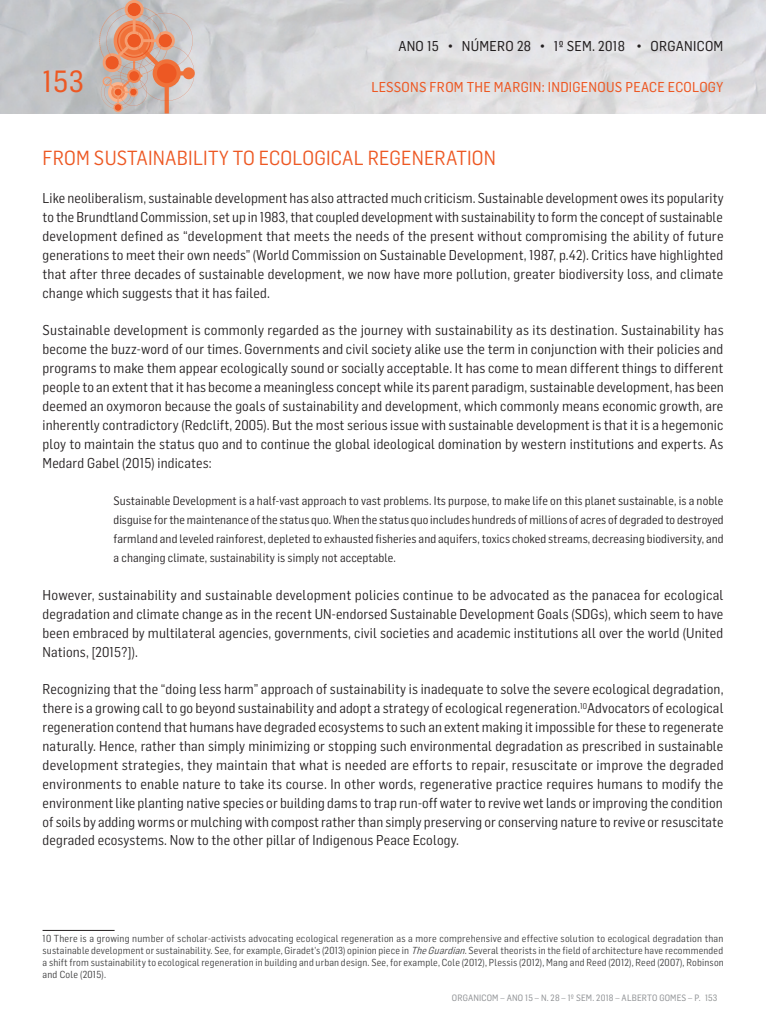
<style>
.page{position:relative;width:766px;height:1021px;background:#fff}
.page>*{position:absolute;margin:0;border:0;box-sizing:border-box;transform-origin:0 0}
.t1{font:30px "Flama Semicondensed Basic";color:#ed5823}
.Sub_1{font:20px "Flama Semicondensed";letter-spacing:.01em;color:#ed5823}
.Texto{font:14px/18.9px "Flama Semicondensed";letter-spacing:.01em;color:#231f20;text-align:justify}
.t2{font:14px "Flama Semicondensed Basic";letter-spacing:.02em;color:#ed5823}
.t3{font:14px "Flama Semicondensed Basic";letter-spacing:.02em;color:#231f20}
.citação{font:12px/18.9px "Flama Semicondensed";letter-spacing:.01em;color:#231f20;text-align:justify}
.nota-rodapé{font:10px/12px "Flama Semicondensed";letter-spacing:.02em;color:#3e3e3f;text-align:justify}
.t4{font:9px "Flama Semicondensed Basic";letter-spacing:.02em;color:#939598}
.s1{font-style:italic}
.s2{color:#929595}
</style>
<div class="page">
<svg style="left:99px;top:0;width:96px;height:113px;background:#d3aa99"></svg>
<hr style="left:43px;top:929px;width:72px;height:1px;background:#231f20">
<p class="t3" style="left:398px;top:37px;width:326px">ANO 15 • NÚMERO 28 • 1º SEM. 2018 • ORGANICOM</p>
<h1 class="t1" style="left:43px;top:62px;width:43px">153</h1>
<p class="t2" style="left:371px;top:78px;width:353px">LESSONS FROM THE MARGIN: INDIGENOUS PEACE ECOLOGY</p>
<p class="Sub_1" style="left:43px;top:145px;width:455px">FROM SUSTAINABILITY TO ECOLOGICAL REGENERATION</p>
<p class="Texto" style="left:43px;top:188px;width:682px">Like neoliberalism, sustainable development has also attracted much criticism. Sustainable development owes its popularity to the Brundtland Commission, set up in 1983, that coupled development with sustainability to form the concept of sustainable development defined as “development that meets the needs of the present without compromising the ability of future generations to meet their own needs” (World Commission on Sustainable Development, 1987, p. 42). Critics have highlighted that after three decades of sustainable development, we now have more pollution, greater biodiversity loss, and climate change which suggests that it has failed.</p>
<p class="Texto" style="left:43px;top:320px;width:682px">Sustainable development is commonly regarded as the journey with sustainability as its destination. Sustainability has become the buzz-word of our times. Governments and civil society alike use the term in conjunction with their policies and programs to make them appear ecologically sound or socially acceptable. It has come to mean different things to different people to an extent that it has become a meaningless concept while its parent paradigm, sustainable development, has been deemed an oxymoron because the goals of sustainability and development, which commonly means economic growth, are inherently contradictory (Redclift, 2005). But the most serious issue with sustainable development is that it is a hegemonic ploy to maintain the status quo and to continue the global ideological domination by western institutions and experts. As Medard Gabel (2015) indicates:</p>
<p class="citação" style="left:113px;top:491px;width:611px">Sustainable Development is a half-vast approach to vast problems. Its purpose, to make life on this planet sustainable, is a noble disguise for the maintenance of the status quo. When the status quo includes hundreds of millions of acres of degraded to destroyed farmland and leveled rainforest, depleted to exhausted fisheries and aquifers, toxics choked streams, decreasing biodiversity, and a changing climate, sustainability is simply not acceptable.</p>
<p class="Texto" style="left:43px;top:585px;width:682px">However, sustainability and sustainable development policies continue to be advocated as the panacea for ecological degradation and climate change as in the recent UN-endorsed Sustainable Development Goals (SDGs), which seem to have been embraced by multilateral agencies, governments, civil societies and academic institutions all over the world (United Nations, [2015?]).</p>
<p class="Texto" style="left:43px;top:679px;width:682px">Recognizing that the “doing less harm” approach of sustainability is inadequate to solve the severe ecological degradation, there is a growing call to go beyond sustainability and adopt a strategy of ecological regeneration.<sup>10</sup>Advocators of ecological regeneration contend that humans have degraded ecosystems to such an extent making it impossible for these to regenerate naturally. Hence, rather than simply minimizing or stopping such environmental degradation as prescribed in sustainable development strategies, they maintain that what is needed are efforts to repair, resuscitate or improve the degraded environments to enable nature to take its course. In other words, regenerative practice requires humans to modify the environment like planting native species or building dams to trap run-off water to revive wet lands or improving the condition of soils by adding worms or mulching with compost rather than simply preserving or conserving nature to revive or resuscitate degraded ecosystems. Now to the other pillar of Indigenous Peace Ecology.</p>
<p class="nota-rodapé" style="left:43px;top:932px;width:682px">10 There is a growing number of scholar-activists advocating ecological regeneration as a more comprehensive and effective solution to ecological degradation than sustainable development or sustainability. See, for example, Giradet’s (2013) opinion piece in <span class="s1">TheGuardian</span>. Several theorists in the field of architecture have recommended a shift from sustainability to ecological regeneration in building and urban design. See, for example, Cole (2012), Plessis (2012), Mang and Reed (2012), Reed (2007), Robinson and Cole (2015).</p>
<p class="t4" style="left:451px;top:992px;width:218px">ORGANICOM – ANO 15 – N. 28 – 1º SEM. 2018 – ALBERTO GOMES</p>
<p class="t4" style="left:688px;top:992px;width:31px">– P. <span class="s2">153</span></p>
</div>
